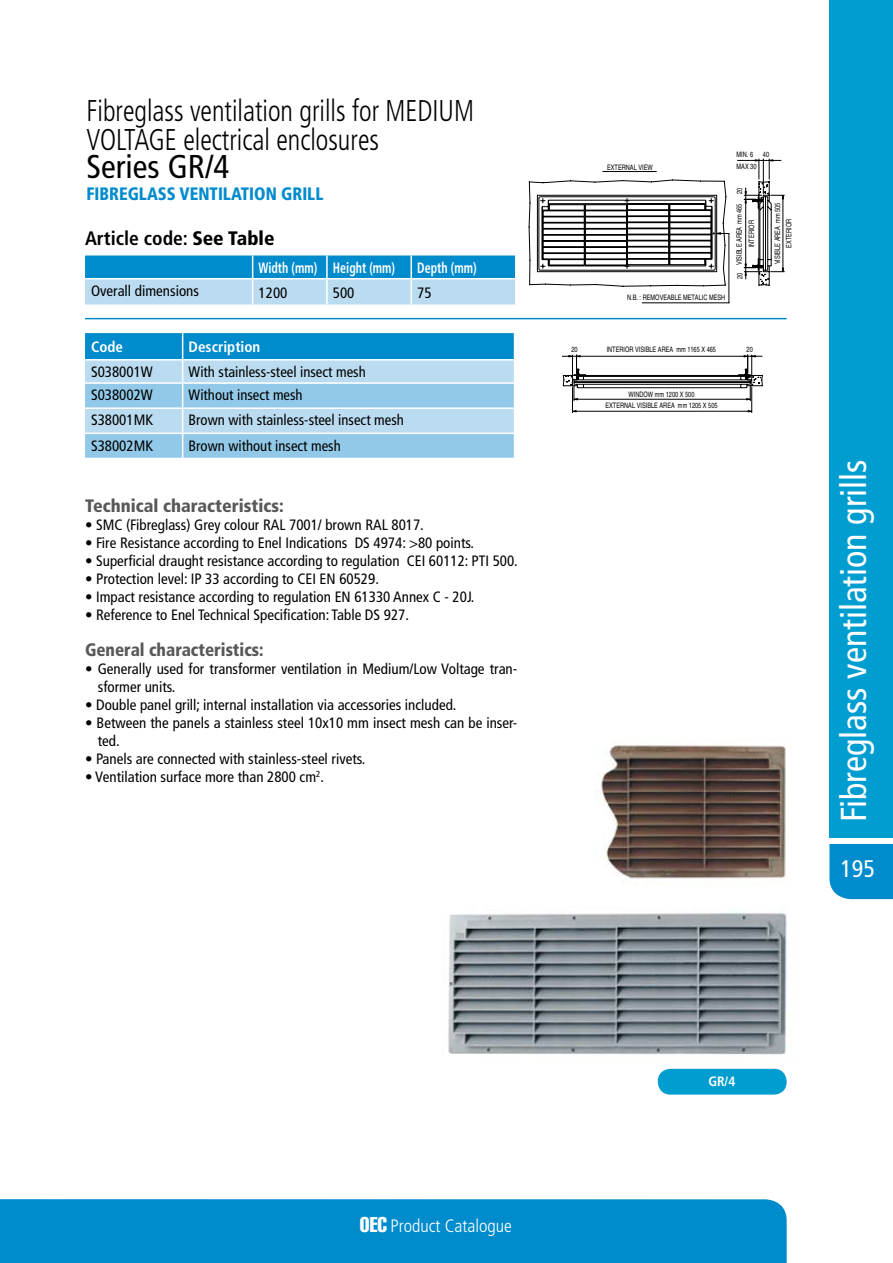
<style>
.page{position:relative;width:893px;height:1263px;background:#fff}
.page>*{position:absolute;margin:0;border:0;box-sizing:border-box;transform-origin:0 0}
.t1{font:condensed 36px "Frutiger";color:#fff}
.t2{font:condensed 33px "Frutiger";color:#000}
.t3{font:300 condensed 30px/28.5px "Frutiger";color:#000;scale:.9 1}
.t4{font:condensed 24px "Frutiger";color:#fff}
.t5{font:700 condensed 19.5px "Frutiger";color:#000}
.t6{font:900 condensed 18px "Frutiger";color:#008bcd;scale:.93 1}
.t7{font:900 condensed 18px "Frutiger";color:#58585a}
.t8{font:900 condensed 18px "Frutiger";color:#58585a;scale:.95 1}
.t9{font:300 condensed 18px "Frutiger";color:#fff}
.t10{font:condensed 15px/18px "Frutiger";color:#000}
.t11{font:700 condensed 15px "Frutiger";color:#fff;scale:.8 1}
.t12{font:700 condensed 15px "Frutiger";color:#fff}
.t13{font:700 condensed 13.5px "Frutiger";color:#fff}
.t14{font:7.5px "Helvetica";color:#000;scale:.75 1}
.s1{font-weight:900}
.s2{font-family:"Helvetica";font-weight:400;font-stretch:extra-condensed;font-size:21px}
</style>
<div class="page">
<div style="left:0;top:1199px;width:787px;height:64px;background:#008bcd"></div>
<div style="left:829px;top:0;width:64px;height:837px;background:#009dd1"></div>
<div style="left:829px;top:844px;width:64px;height:55px;background:#008bcd"></div>
<svg style="left:528px;top:159px;width:256px;height:145px"></svg>
<hr style="left:85px;top:318px;width:702px;height:1px;background:#008bcd">
<svg style="left:85px;top:255px;width:430px;height:50px;background:#6ab9e1"></svg>
<svg style="left:85px;top:333px;width:430px;height:125px;background:#88c5e6"></svg>
<img style="left:446px;top:912px;width:341px;height:143px">
<img style="left:599px;top:745px;width:187px;height:134px">
<div style="left:658px;top:1069px;width:129px;height:25px;background:#009dd1;border-radius:13px"></div>
<svg style="left:562px;top:354px;width:201px;height:59px"></svg>
<h3 class="t3" style="left:87px;top:97px;width:432px">Fibreglass ventilation grills for MEDIUM<br>VOLTAGE electrical enclosures</h3>
<h2 class="t2" style="left:87px;top:148px;width:144px">Series GR/4</h2>
<p class="t6" style="left:87px;top:183px;width:256px">FIBREGLASS VENTILATION GRILL</p>
<h3 class="t5" style="left:85px;top:226px;width:191px">Article code: <span class="s1">See Table</span></h3>
<p class="t11" style="left:259px;top:259px;width:172px">Width (mm) Height (mm)</p>
<p class="t11" style="left:417px;top:259px;width:76px">Depth (mm)</p>
<p class="t10" style="left:91px;top:282px;width:110px">Overall dimensions</p>
<p class="t10" style="left:259px;top:284px;width:30px">1200</p>
<p class="t10" style="left:333px;top:284px;width:23px">500</p>
<p class="t10" style="left:417px;top:284px;width:16px">75</p>
<p class="t12" style="left:91px;top:338px;width:33px">Code</p>
<p class="t12" style="left:189px;top:338px;width:73px">Description</p>
<p class="t10" style="left:91px;top:363px;width:63px">S038001W</p>
<p class="t10" style="left:189px;top:363px;width:179px">With stainless-steel insect mesh</p>
<p class="t10" style="left:91px;top:386px;width:63px">S038002W</p>
<p class="t10" style="left:189px;top:386px;width:116px">Without insect mesh</p>
<p class="t10" style="left:91px;top:411px;width:64px">S38001MK</p>
<p class="t10" style="left:189px;top:411px;width:217px">Brown with stainless-steel insect mesh</p>
<p class="t10" style="left:91px;top:436px;width:64px">S38002MK</p>
<p class="t10" style="left:189px;top:436px;width:154px">Brown without insect mesh</p>
<p class="t7" style="left:85px;top:495px;width:200px">Technical characteristics:</p>
<p class="t10" style="left:85px;top:516px;width:340px">• SMC (Fibreglass) Grey colour RAL 7001/ brown RAL 8017.</p>
<p class="t10" style="left:85px;top:534px;width:390px">• Fire Resistance according to Enel Indications DS 4974: &gt;80 points.</p>
<p class="t10" style="left:85px;top:552px;width:434px">• Superficial draught resistance according to regulation CEI 60112: PTI 500.</p>
<p class="t10" style="left:85px;top:570px;width:295px">• Protection level: IP 33 according to CEI EN 60529.</p>
<p class="t10" style="left:85px;top:588px;width:391px">• Impact resistance according to regulation EN 61330 Annex C - 20J.</p>
<p class="t10" style="left:85px;top:606px;width:325px">• Reference to Enel Technical Specification: Table DS 927.</p>
<p class="t8" style="left:85px;top:639px;width:190px">General characteristics:</p>
<p class="t10" style="left:98px;top:660px;width:421px;text-indent:-13px">• Generally used for transformer ventilation in Medium/Low Voltage tran&shy;sformer units.</p>
<p class="t10" style="left:85px;top:696px;width:373px">• Double panel grill; internal installation via accessories included.</p>
<p class="t10" style="left:98px;top:714px;width:421px;text-indent:-13px">• Between the panels a stainless steel 10x10 mm insect mesh can be inser&shy;ted.</p>
<p class="t10" style="left:85px;top:750px;width:282px">• Panels are connected with stainless-steel rivets.</p>
<p class="t10" style="left:85px;top:768px;width:241px">• Ventilation surface more than 2800 cm<sup>2</sup>.</p>
<p class="t14" style="left:607px;top:163px;width:62px">EXTERNAL VIEW</p>
<p class="t14" style="left:627px;top:293px;width:132px">N.B. : REMOVEABLE METALIC MESH</p>
<p class="t14" style="left:736px;top:150px;width:24px">MIN. 6</p>
<p class="t14" style="left:763px;top:150px;width:10px">40</p>
<p class="t14" style="left:736px;top:162px;width:28px">MAX 30</p>
<p class="t14" style="left:735px;top:194px;width:10px;rotate:-90deg">20</p>
<p class="t14" style="left:735px;top:265px;width:84px;rotate:-90deg">VISIBLE AREA mm 465</p>
<p class="t14" style="left:773px;top:264px;width:84px;rotate:-90deg">VISIBLE AREA mm 505</p>
<p class="t14" style="left:770px;top:219px;width:10px;rotate:-90deg">20</p>
<p class="t14" style="left:747px;top:247px;width:37px;rotate:-90deg">INTERIOR</p>
<p class="t14" style="left:784px;top:248px;width:40px;rotate:-90deg">EXTERIOR</p>
<p class="t14" style="left:770px;top:290px;width:84px;rotate:-90deg">VISIBLE AREA mm 465</p>
<p class="t14" style="left:736px;top:279px;width:10px;rotate:-90deg">20</p>
<p class="t14" style="left:571px;top:345px;width:10px">20</p>
<p class="t14" style="left:747px;top:345px;width:10px">20</p>
<p class="t14" style="left:607px;top:345px;width:147px">INTERIOR VISIBLE AREA mm 1165 X 465</p>
<p class="t14" style="left:629px;top:390px;width:89px">WINDOW mm 1200 X 500</p>
<p class="t14" style="left:605px;top:401px;width:151px">EXTERNAL VISIBLE AREA mm 1205 X 505</p>
<h1 class="t1" style="left:833px;top:822px;width:364px;rotate:-90deg">Fibreglass ventilation grills</h1>
<h3 class="t4" style="left:840px;top:855px;width:36px">195</h3>
<p class="t9" style="left:360px;top:1215px;width:153px"><span class="s2">OEC</span> Product Catalogue</p>
<p class="t13" style="left:708px;top:1074px;width:29px">GR/4</p>
</div>
